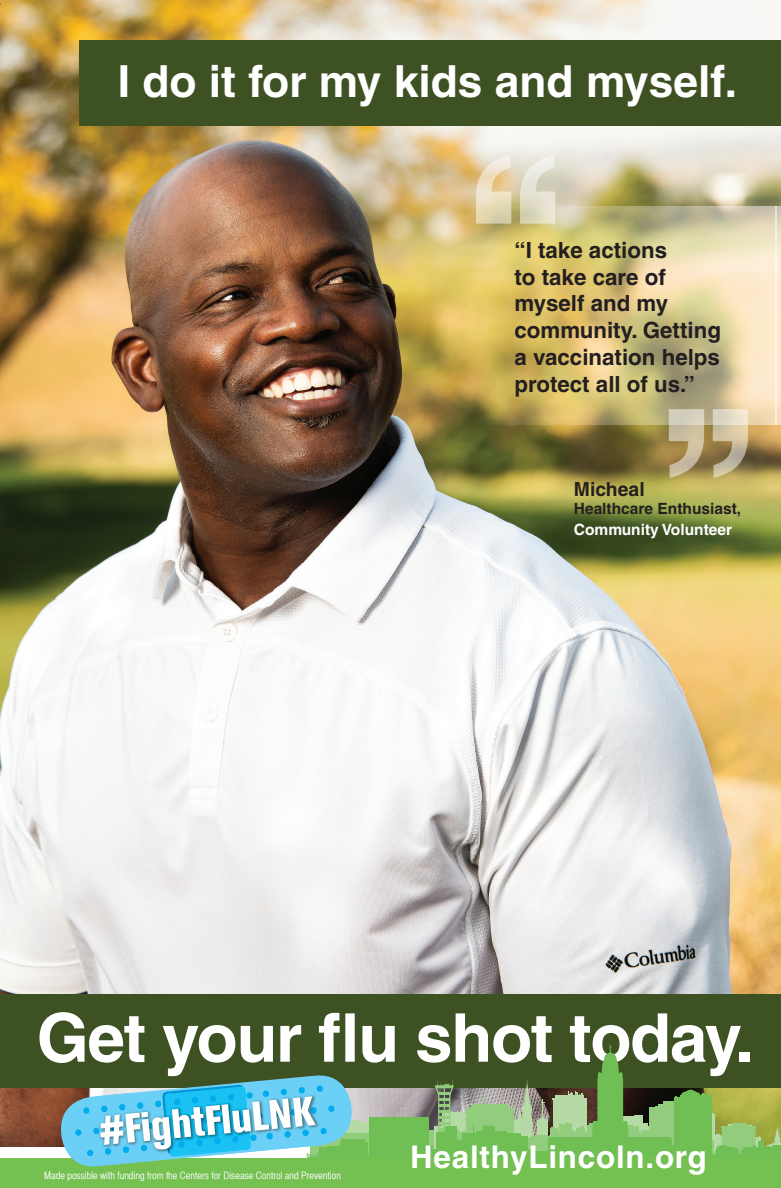
<style>
.page{position:relative;width:781px;height:1188px;background:#fff}
.page>*{position:absolute;margin:0;border:0;box-sizing:border-box;transform-origin:0 0}
.t1{font:700 67.35px "Helvetica LT Pro";letter-spacing:-.02em;color:#fff}
.t2{font:700 44.25px "Helvetica LT Pro";color:#fff}
.t3{font:700 31.35px "Helvetica LT Pro";letter-spacing:.025em;color:#fff}
.t4{font:700 22.35px/26.7px "Helvetica LT Pro";color:#231f20}
.t5{font:700 19.35px "Helvetica LT Pro";color:#231f20}
.t6{font:700 15.45px "Helvetica LT Pro";color:#231f20}
.t7{font:700 15.45px "Helvetica LT Pro";color:#fff}
.t8{font:10.2px "Helvetica CY Plain";color:#fff}
</style>
<div class="page">
<img style="left:0;top:0;width:781px;height:1147px">
<svg style="left:472px;top:206px;width:303px;height:219px;background:#d6c484"></svg>
<div style="left:80px;top:41px;width:701px;height:85px;background:#3d5123"></div>
<div style="left:0;top:995px;width:781px;height:93px;background:#3d5123"></div>
<svg style="left:476px;top:155px;width:79px;height:69px;background:#e2d9be"></svg>
<svg style="left:669px;top:409px;width:79px;height:69px;background:#bcac87"></svg>
<svg style="left:775px;top:206px;width:6px;height:219px"></svg>
<svg style="left:711px;top:1116px;width:3px;height:8px"></svg>
<svg style="left:428px;top:1130px;width:3px;height:16px"></svg>
<hr style="left:731px;top:1123px;width:15px;height:4px;background:#92cc7d">
<div style="left:649px;top:1107px;width:43px;height:58px;background:#92cc7d"></div>
<div style="left:654px;top:1106px;width:21px;height:5px;background:#92cc7d"></div>
<div style="left:674px;top:1097px;width:37px;height:71px;background:#6fbf54"></div>
<svg style="left:658px;top:1090px;width:56px;height:26px"></svg>
<div style="left:604px;top:1053px;width:12px;height:12px;background:#6fbf54;border-radius:50%"></div>
<svg style="left:609px;top:1045px;width:2px;height:8px"></svg>
<div style="left:548px;top:1140px;width:124px;height:25px;background:#6fbf54"></div>
<div style="left:393px;top:1152px;width:155px;height:15px;background:#6fbf54"></div>
<div style="left:369px;top:1118px;width:59px;height:47px;background:#6fbf54"></div>
<div style="left:426px;top:1146px;width:6px;height:9px;background:#6fbf54"></div>
<svg style="left:431px;top:1059px;width:219px;height:93px"></svg>
<div style="left:525px;top:1150px;width:9px;height:5px;background:#6fbf54"></div>
<div style="left:672px;top:1145px;width:8px;height:17px;background:#6fbf54"></div>
<div style="left:549px;top:1145px;width:13px;height:25px;background:#6fbf54"></div>
<svg style="left:711px;top:1124px;width:70px;height:34px;background:#8cc165"></svg>
<div style="left:0;top:1158px;width:781px;height:30px;background:#74c152"></div>
<svg style="left:58px;top:1075px;width:359px;height:92px"></svg>
<svg style="left:0;top:0;width:7px;height:5px"></svg>
<svg style="left:774px;top:0;width:7px;height:5px"></svg>
<h2 class="t2" style="left:118px;top:54px;width:620px">I do it for my kids and myself.</h2>
<p class="t4" style="left:514px;top:237px;width:208px">“I take actions<br>to take care of myself and my community. Getting a vaccination helps protect all of us.”</p>
<p class="t5" style="left:574px;top:477px;width:72px">Micheal</p>
<p class="t6" style="left:574px;top:499px;width:169px">Healthcare Enthusiast,</p>
<p class="t7" style="left:574px;top:520px;width:160px">Community Volunteer</p>
<h1 class="t1" style="left:37px;top:997px;width:719px">Get your flu shot today.</h1>
<p class="t8" style="left:44px;top:1169px;width:298px">Made possible with funding from the Centers for Disease Control and Prevention</p>
<h3 class="t3" style="left:410px;top:1138px;width:298px">HealthyLincoln.org</h3>
</div>
